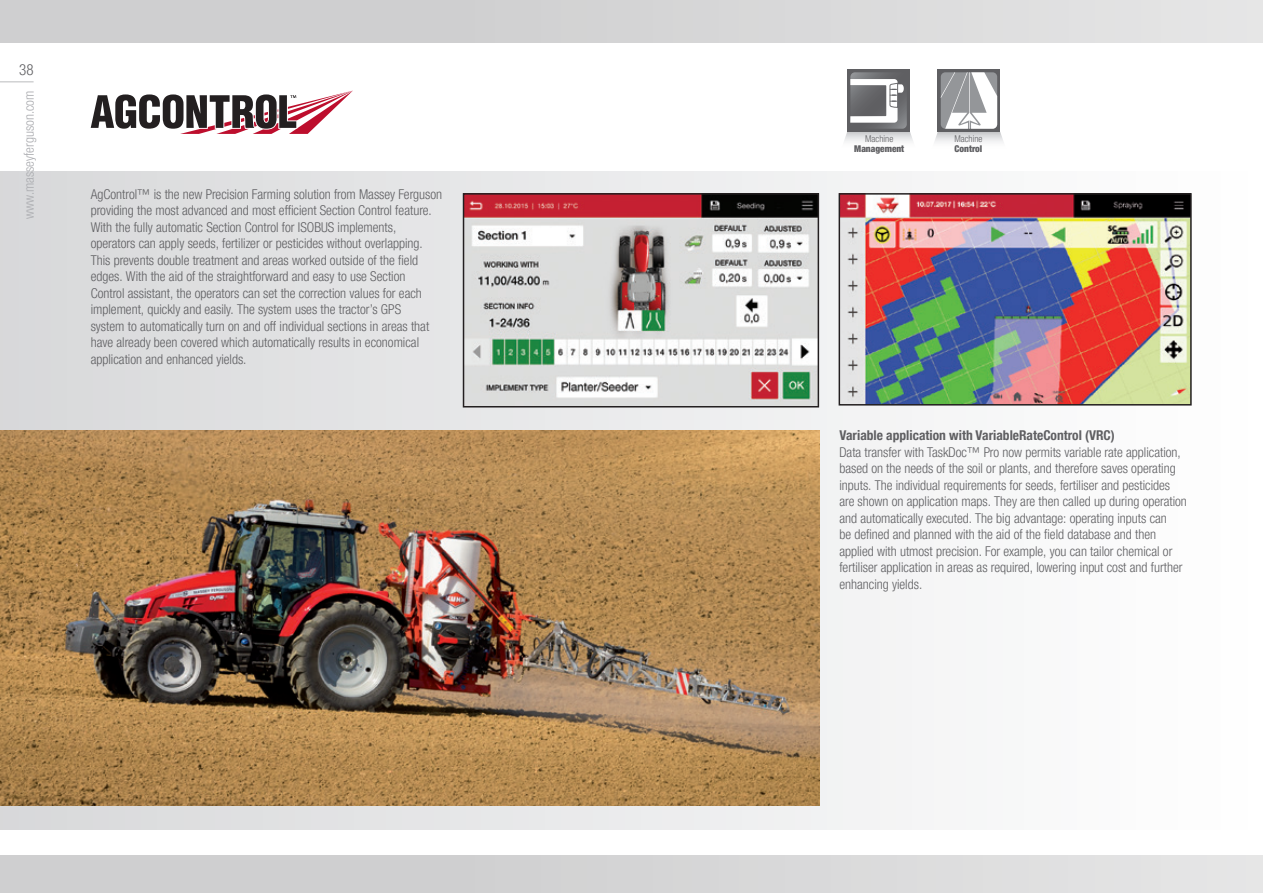
<style>
.page{position:relative;width:1263px;height:893px;background:#fff}
.page>*{position:absolute;margin:0;border:0;box-sizing:border-box;transform-origin:0 0}
.t1{font:300 condensed 15px "Helvetica Neue LTW1 G";color:#5f5f62}
.t2{font:300 condensed 13.5px/16.5px "Helvetica Neue LTW1 G";color:#5f5f62}
.t3{font:700 condensed 13.5px "Helvetica Neue LTW1 G";color:#5f5f62}
.t4{font:300 condensed 13.5px "Helvetica Neue LTW1 G";color:#abacb0}
.t5{font:900 condensed 9.3px "Helvetica Neue LTW1 G";color:#5f5f62}
.t6{font:300 condensed 9.3px "Helvetica Neue LTW1 G";color:#5f5f62}
</style>
<div class="page">
<div style="left:0;top:172px;width:1263px;height:657px;background:linear-gradient(to right,#d7d7d8,#fff)"></div>
<svg style="left:91px;top:91px;width:262px;height:43px"></svg>
<div style="left:847px;top:69px;width:63px;height:63px;background:#5f5f62"></div>
<svg style="left:844px;top:72px;width:69px;height:70px"></svg>
<div style="left:938px;top:69px;width:62px;height:63px;background:#5f5f62"></div>
<svg style="left:935px;top:72px;width:68px;height:70px"></svg>
<img style="left:466px;top:196px;width:350px;height:208px">
<div style="left:463px;top:193px;width:356px;height:214px;border:2px solid #231f20"></div>
<div style="left:0;top:0;width:1263px;height:43px;background:linear-gradient(to right,#cacacb,#e3e3e4)"></div>
<div style="left:0;top:856px;width:1263px;height:37px;background:linear-gradient(to right,#cacacb,#e3e3e4)"></div>
<img style="left:0;top:431px;width:819px;height:375px">
<img style="left:841px;top:196px;width:348px;height:207px">
<div style="left:838px;top:193px;width:354px;height:213px;border:2px solid #231f20"></div>
<hr style="left:0;top:81px;width:34px;height:1px;background:#babbbe">
<p class="t1" style="left:19px;top:61px;width:16px">38</p>
<p class="t4" style="left:21px;top:219px;width:130px;rotate:-90deg">www.masseyferguson.com</p>
<p class="t2" style="left:91px;top:186px;width:353px">AgControl™ is the new Precision Farming solution from Massey Ferguson providing the most advanced and most efficient Section Control feature.<br>With the fully automatic Section Control for ISOBUS implements, operators can apply seeds, fertilizer or pesticides without overlapping.<br>This prevents double treatment and areas worked outside of the field edges. With the aid of the straightforward and easy to use Section Control assistant, the operators can set the correction values for each implement, quickly and easily. The system uses the tractor’s GPS<br>system to automatically turn on and off individual sections in areas that have already been covered which automatically results in economical application and enhanced yields.</p>
<p class="t6" style="left:865px;top:133px;width:30px">Machine</p>
<p class="t5" style="left:854px;top:143px;width:51px">Management</p>
<p class="t6" style="left:954px;top:133px;width:30px">Machine</p>
<p class="t5" style="left:954px;top:143px;width:29px">Control</p>
<p class="t3" style="left:839px;top:427px;width:277px">Variable application with VariableRateControl (VRC)</p>
<p class="t2" style="left:839px;top:444px;width:349px">Data transfer with TaskDoc™ Pro now permits variable rate application, based on the needs of the soil or plants, and therefore saves operating inputs. The individual requirements for seeds, fertiliser and pesticides are shown on application maps. They are then called up during operation and automatically executed. The big advantage: operating inputs can<br>be defined and planned with the aid of the field database and then applied with utmost precision. For example, you can tailor chemical or fertiliser application in areas as required, lowering input cost and further enhancing yields.</p>
</div>
